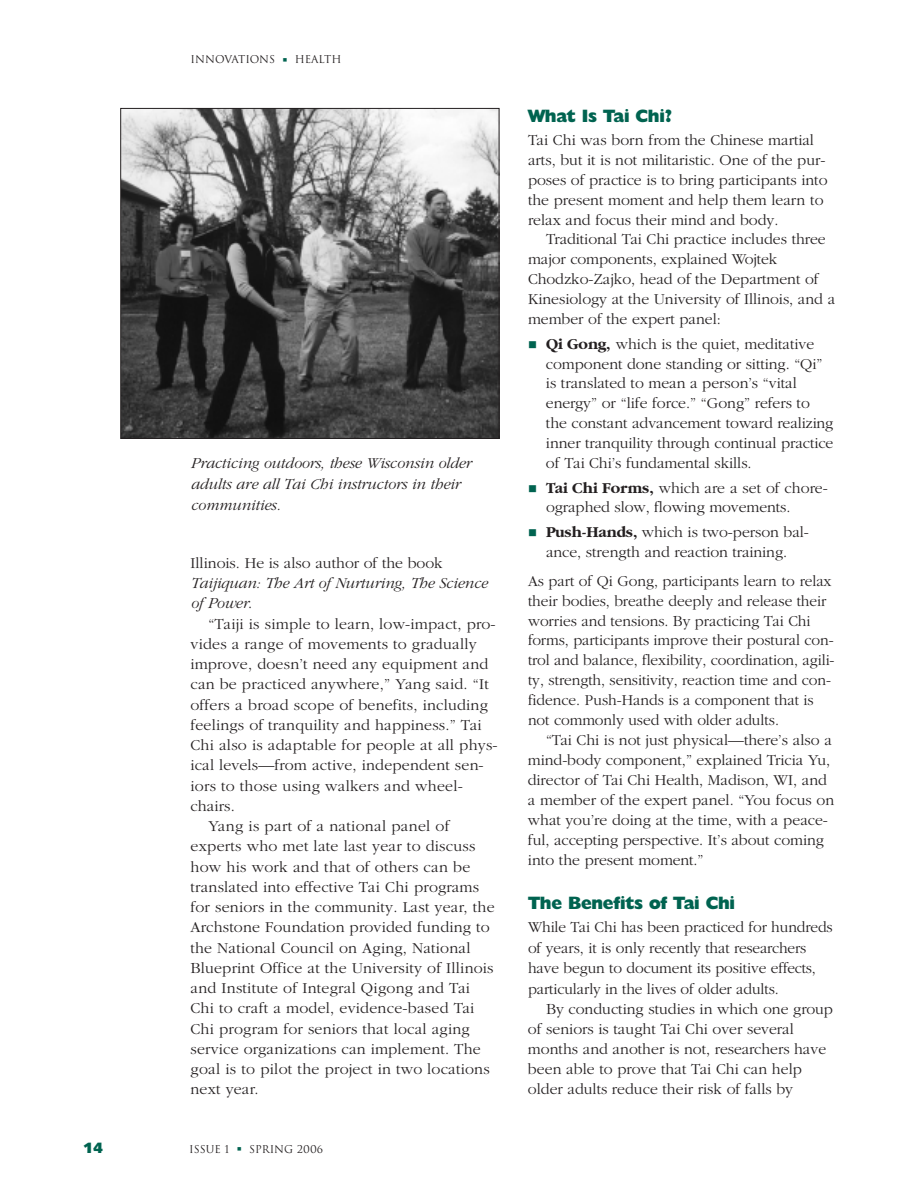
<style>
.page{position:relative;width:918px;height:1188px;background:#fff}
.page>*{position:absolute;margin:0;border:0;box-sizing:border-box;transform-origin:0 0}
.t1{font:800 18px "Humanist 521 BT";letter-spacing:-.015em;color:#006350}
.t2{font:300 15.75px/20px "Garamond";color:#231f20}
.t3{font:italic 300 15.75px/21px "Garamond";letter-spacing:-.01em;color:#231f20}
.t4{font:300 15.75px "Garamond";letter-spacing:.02em;color:#231f20}
.t5{font:15px "Humanist 531 BT Ultra Black A";color:#006350}
.t6{font:10.5px "Trajan";color:#231f20}
.s1{color:#006350}
.s2{font-style:normal}
.s3{font-weight:700}
</style>
<div class="page">
<img style="left:122px;top:110px;width:376px;height:327px">
<div style="left:120px;top:108px;width:380px;height:331px;border:1px solid #231f20"></div>
<p class="t6" style="left:190px;top:54px;width:152px">INNOVATIONS <span class="s1">■</span> HEALTH</p>
<p class="t3" style="left:190px;top:452px;width:282px">Practicing outdoors, these Wisconsin older adults are all Tai Chi instructors in their communities.</p>
<p class="t2" style="left:190px;top:552px;width:254px">Illinois. He is also author of the book</p>
<p class="t3" style="left:190px;top:573px;width:298px;line-height:20.2px">Taijiquan: The Art of Nurturing, The Science of Power<span class="s2">.</span></p>
<p class="t2" style="left:208px;top:613px;width:289px">“Taiji is simple to learn, low-impact, pro-</p>
<p class="t2" style="left:191px;top:633px;width:288px">vides a range of movements to gradually</p>
<p class="t2" style="left:191px;top:654px;width:300px">improve, doesn’t need any equipment and</p>
<p class="t2" style="left:191px;top:674px;width:300px">can be practiced anywhere,” Yang said. “It</p>
<p class="t2" style="left:191px;top:694px;width:299px">offers a broad scope of benefits, including</p>
<p class="t2" style="left:191px;top:714px;width:293px">feelings of tranquility and happiness.” Tai</p>
<p class="t2" style="left:191px;top:735px;width:309px">Chi also is adaptable for people at all phys-</p>
<p class="t2" style="left:191px;top:755px;width:295px">ical levels—from active, independent sen-</p>
<p class="t2" style="left:191px;top:775px;width:274px">iors to those using walkers and wheel-</p>
<p class="t2" style="left:191px;top:795px;width:46px">chairs.</p>
<p class="t4" style="left:208px;top:816px;width:243px">Yang is part of a national panel of</p>
<p class="t2" style="left:191px;top:836px;width:287px">experts who met late last year to discuss</p>
<p class="t4" style="left:191px;top:857px;width:281px">how his work and that of others can be</p>
<p class="t2" style="left:191px;top:876px;width:290px">translated into effective Tai Chi programs</p>
<p class="t2" style="left:191px;top:897px;width:306px">for seniors in the community. Last year, the</p>
<p class="t2" style="left:191px;top:917px;width:301px">Archstone Foundation provided funding to</p>
<p class="t2" style="left:191px;top:937px;width:282px">the National Council on Aging, National</p>
<p class="t2" style="left:191px;top:957px;width:305px">Blueprint Office at the University of Illinois</p>
<p class="t2" style="left:191px;top:978px;width:281px">and Institute of Integral Qigong and Tai</p>
<p class="t2" style="left:191px;top:998px;width:285px">Chi to craft a model, evidence-based Tai</p>
<p class="t2" style="left:191px;top:1018px;width:281px">Chi program for seniors that local aging</p>
<p class="t2" style="left:191px;top:1038px;width:292px">service organizations can implement. The</p>
<p class="t2" style="left:191px;top:1059px;width:301px">goal is to pilot the project in two locations</p>
<p class="t2" style="left:191px;top:1079px;width:70px">next year.</p>
<p class="t5" style="left:83px;top:1142px;width:21px">14</p>
<p class="t6" style="left:189px;top:1143px;width:136px">ISSUE 1 <span class="s1">■</span> SPRING 2006</p>
<p class="t1" style="left:528px;top:109px;width:146px">What Is Tai Chi?</p>
<p class="t2" style="left:528px;top:129px;width:301px">Tai Chi was born from the Chinese martial arts, but it is not militaristic. One of the pur&shy;poses of practice is to bring participants into the present moment and help them learn to relax and focus their mind and body.</p>
<p class="t2" style="left:528px;top:229px;width:309px;text-indent:18px">Traditional Tai Chi practice includes three major components, explained Wojtek Chodzko-Zajko, head of the Department of Kinesiology at the University of Illinois, and a member of the expert panel:</p>
<p class="t2" style="left:546px;top:333px;width:289px;text-indent:-18px"><span class="s1">■</span> <span class="s3">Qi Gong,</span> which is the quiet, meditative component done standing or sitting. “Qi” is translated to mean a person’s “vital energy” or “life force.” “Gong” refers to the constant advancement toward realizing inner tranquility through continual practice of Tai Chi’s fundamental skills.</p>
<p class="t2" style="left:546px;top:477px;width:283px;text-indent:-18px"><span class="s1">■</span> <span class="s3">Tai Chi Forms,</span> which are a set of chore&shy;ographed slow, flowing movements.</p>
<p class="t2" style="left:528px;top:521px;width:282px;text-align:center"><span class="s1">■</span> <span class="s3">Push-Hands,</span> which is two-person bal&shy;ance, strength and reaction training.</p>
<p class="t2" style="left:528px;top:570px;width:308px">As part of Qi Gong, participants learn to relax their bodies, breathe deeply and release their worries and tensions. By practicing Tai Chi forms, participants improve their postural con&shy;trol and balance, flexibility, coordination, agili&shy;ty, strength, sensitivity, reaction time and con&shy;fidence. Push-Hands is a component that is not commonly used with older adults.</p>
<p class="t2" style="left:528px;top:730px;width:308px;text-indent:18px">“Tai Chi is not just physical—there’s also a mind-body component,” explained Tricia Yu, director of Tai Chi Health, Madison, WI, and a member of the expert panel. “You focus on what you’re doing at the time, with a peace&shy;ful, accepting perspective. It’s about coming into the present moment.”</p>
<p class="t1" style="left:528px;top:897px;width:209px">The Benefits of Tai Chi</p>
<p class="t2" style="left:528px;top:917px;width:306px;line-height:20.4px">While Tai Chi has been practiced for hundreds of years, it is only recently that researchers have begun to document its positive effects, particularly in the lives of older adults.</p>
<p class="t2" style="left:528px;top:998px;width:307px;text-indent:18px">By conducting studies in which one group of seniors is taught Tai Chi over several months and another is not, researchers have been able to prove that Tai Chi can help older adults reduce their risk of falls by</p>
</div>
